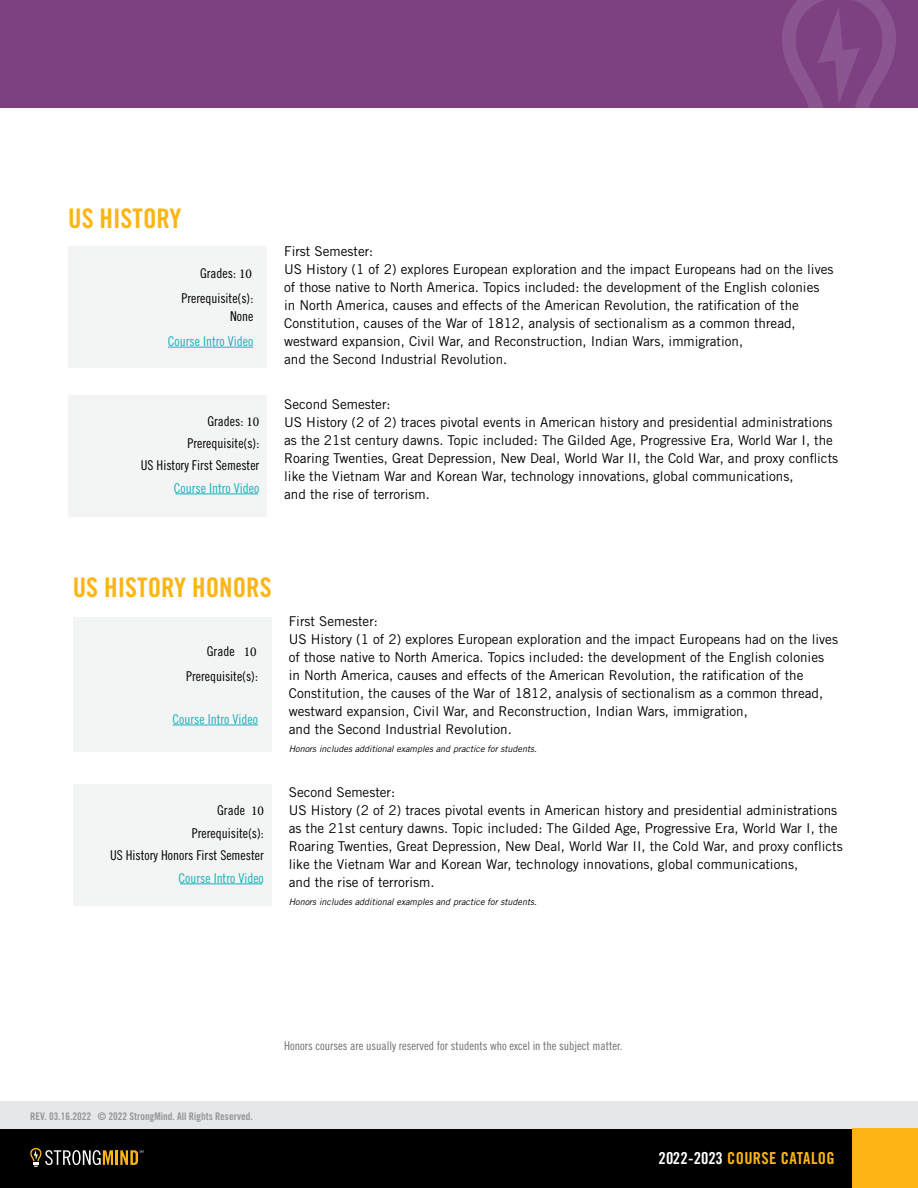
<style>
.page{position:relative;width:918px;height:1188px;background:#fff}
.page>*{position:absolute;margin:0;border:0;box-sizing:border-box;transform-origin:0 0}
.t1{font:27px "Trade Gothic LT Std Bd Cn 20";color:#fcb515}
.t2{font:16.5px "Trade Gothic LT Std Bd Cn 20";letter-spacing:.02em;color:#fcb515}
.t3{font:13.5px/18px "Trade Gothic LT Std";color:#000}
.t4{font:13.5px/24.8px "Trade Gothic LT Std Cn 18";color:#000;text-align:right}
.t5{font:13.5px "Trade Gothic LT Std Cn 18";color:#1ab0bd}
.t6{font:12px "Trade Gothic LT Std Cn 18";color:#6d6e71}
.t7{font:10.5px "Trade Gothic LT Std Bd Cn 20";color:#939598}
.t8{font:italic 9px "Trade Gothic LT Std";color:#000}
.s1{font-family:"Minion Pro"}
.s2{color:#fff}
</style>
<div class="page">
<div style="left:0;top:1102px;width:918px;height:27px;background:#e6e7e8"></div>
<div style="left:0;top:1129px;width:918px;height:59px;background:#000"></div>
<div style="left:852px;top:1129px;width:66px;height:59px;background:#fcb515"></div>
<hr style="left:115px;top:1150px;width:3px;height:15px;background:#fcb515">
<svg style="left:30px;top:1148px;width:83px;height:19px"></svg>
<svg style="left:120px;top:1150px;width:24px;height:15px"></svg>
<div style="left:0;top:0;width:918px;height:108px;background:#7d4182"></div>
<svg style="left:782px;top:0;width:114px;height:108px"></svg>
<div style="left:68px;top:246px;width:199px;height:122px;background:#f3f4f4"></div>
<hr style="left:168px;top:347px;width:85px;height:1px;background:#1ab0bd">
<div style="left:68px;top:395px;width:199px;height:121px;background:#f3f4f4"></div>
<hr style="left:176px;top:494px;width:82px;height:1px;background:#1ab0bd">
<div style="left:73px;top:617px;width:199px;height:135px;background:#f3f4f4"></div>
<hr style="left:173px;top:725px;width:85px;height:1px;background:#1ab0bd">
<div style="left:73px;top:784px;width:199px;height:121px;background:#f3f4f4"></div>
<hr style="left:180px;top:884px;width:82px;height:1px;background:#1ab0bd">
<h1 class="t1" style="left:68px;top:202px;width:115px">US HISTORY</h1>
<p class="t4" style="left:181px;top:261px;width:73px">Grades: <span class="s1">10<br></span>Prerequisite(s):</p>
<p class="t4" style="left:230px;top:304px;width:25px">None</p>
<p class="t5" style="left:168px;top:333px;width:87px">Course Intro Video</p>
<p class="t4" style="left:141px;top:410px;width:120px;line-height:22.2px">Grades: <span class="s1">10<br></span>Prerequisite(s):<br>US History First Semester</p>
<p class="t5" style="left:174px;top:481px;width:87px">Course Intro Video</p>
<p class="t3" style="left:284px;top:242px;width:551px">First Semester:<br>US History (1 of 2) explores European exploration and the impact Europeans had on the lives of those native to North America. Topics included: the development of the English colonies in North America, causes and effects of the American Revolution, the ratification of the Constitution, causes of the War of 1812, analysis of sectionalism as a common thread, westward expansion, Civil War, and Reconstruction, Indian Wars, immigration,<br>and the Second Industrial Revolution.</p>
<p class="t3" style="left:284px;top:395px;width:556px">Second Semester:<br>US History (2 of 2) traces pivotal events in American history and presidential administrations as the 21st century dawns. Topic included: The Gilded Age, Progressive Era, World War I, the Roaring Twenties, Great Depression, New Deal, World War II, the Cold War, and proxy conflicts like the Vietnam War and Korean War, technology innovations, global communications,<br>and the rise of terrorism.</p>
<h1 class="t1" style="left:73px;top:571px;width:200px">US HISTORY HONORS</h1>
<p class="t4" style="left:186px;top:639px;width:73px">Grade <span class="s1">10<br></span>Prerequisite(s):</p>
<p class="t5" style="left:173px;top:711px;width:87px">Course Intro Video</p>
<p class="t4" style="left:192px;top:799px;width:74px;line-height:23.2px">Grade <span class="s1">10<br></span>Prerequisite(s):</p>
<p class="t4" style="left:110px;top:843px;width:155px">US History Honors First Semester</p>
<p class="t5" style="left:178px;top:871px;width:87px">Course Intro Video</p>
<p class="t3" style="left:289px;top:612px;width:551px">First Semester:<br>US History (1 of 2) explores European exploration and the impact Europeans had on the lives of those native to North America. Topics included: the development of the English colonies in North America, causes and effects of the American Revolution, the ratification of the Constitution, the causes of the War of 1812, analysis of sectionalism as a common thread, westward expansion, Civil War, and Reconstruction, Indian Wars, immigration,<br>and the Second Industrial Revolution.</p>
<p class="t8" style="left:289px;top:743px;width:249px">Honors includes additional examples and practice for students.</p>
<p class="t3" style="left:289px;top:783px;width:556px">Second Semester:<br>US History (2 of 2) traces pivotal events in American history and presidential administrations as the 21st century dawns. Topic included: The Gilded Age, Progressive Era, World War I, the Roaring Twenties, Great Depression, New Deal, World War II, the Cold War, and proxy conflicts like the Vietnam War and Korean War, technology innovations, global communications,<br>and the rise of terrorism.</p>
<p class="t8" style="left:289px;top:896px;width:249px">Honors includes additional examples and practice for students.</p>
<p class="t7" style="left:30px;top:1110px;width:224px">REV. 03.16.2022 © 2022 StrongMind. All Rights Reserved.</p>
<p class="t6" style="left:284px;top:1039px;width:340px">Honors courses are usually reserved for students who excel in the subject matter.</p>
<p class="t2" style="left:658px;top:1148px;width:178px"><span class="s2">2022-2023</span> COURSE CATALOG</p>
</div>
